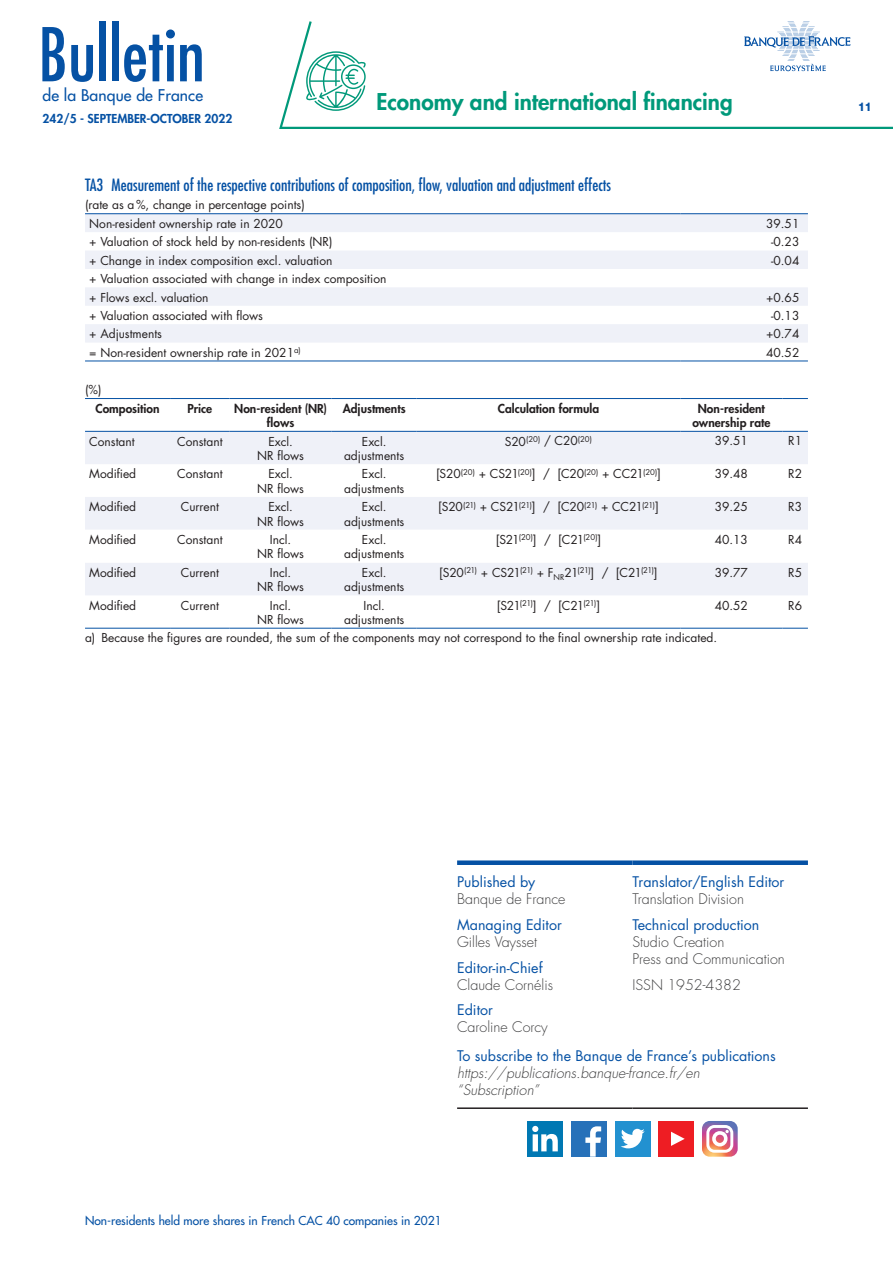
<style>
.page{position:relative;width:893px;height:1263px;background:#fff}
.page>*{position:absolute;margin:0;border:0;box-sizing:border-box;transform-origin:0 0}
.t1{font:condensed 72px "Futura Std";color:#0551a4}
.t2{font:800 22.5px "Futura Std";color:#00997a}
.t3{font:condensed 16.5px "Futura Std";color:#0551a4}
.t4{font:500 15.75px "Futura Std";letter-spacing:.01em;color:#0551a4}
.t5{font:14.25px "Futura Std";color:#0551a4}
.t6{font:300 14.25px/17.1px "Futura Std";color:#3e3e3f}
.t7{font:italic 300 14.25px/17.1px "Futura Std";color:#3e3e3f}
.t8{font:12px/14.4px "Futura Std";color:#231f20;text-align:center}
.t9{font:800 12px/14.4px "Futura Std";color:#231f20;text-align:center}
.t10{font:500 12px "Futura Std";color:#0551a4}
.t11{font:12px "Futura Std";letter-spacing:-.02em;color:#231f20}
.t12{font:800 12px "Futura Std";color:#0551a4}
.t13{font:800 12px "Helvetica Neue LT Std";color:#0551a4;scale:.9 1}
.t14{font:7.8px "Futura Std";color:#231f20}
.s1{font-size:12px}
</style>
<div class="page">
<svg style="left:279px;top:21px;width:614px;height:108px"></svg>
<svg style="left:306px;top:51px;width:60px;height:60px"></svg>
<svg style="left:744px;top:22px;width:106px;height:49px"></svg>
<div style="left:457px;top:860px;width:175px;height:5px;background:#0551a4"></div>
<div style="left:632px;top:860px;width:176px;height:5px;background:#0551a4"></div>
<hr style="left:457px;top:1107px;width:175px;height:2px;background:#231f20">
<hr style="left:632px;top:1107px;width:176px;height:2px;background:#231f20">
<div style="left:527px;top:1121px;width:36px;height:36px;background:#0078b3"></div>
<svg style="left:532px;top:1126px;width:26px;height:25px"></svg>
<div style="left:571px;top:1121px;width:36px;height:36px;background:#2771b9"></div>
<svg style="left:585px;top:1126px;width:16px;height:31px"></svg>
<div style="left:615px;top:1121px;width:35px;height:36px;background:#2291d0"></div>
<svg style="left:621px;top:1129px;width:24px;height:19px"></svg>
<div style="left:658px;top:1121px;width:36px;height:36px;background:#ee1d23"></div>
<svg style="left:671px;top:1132px;width:14px;height:14px"></svg>
<svg style="left:702px;top:1121px;width:36px;height:36px"></svg>
<svg style="left:85px;top:214px;width:723px;height:128px;fill:#eff1f8"></svg>
<hr style="left:85px;top:361px;width:595px;height:1px;background:#0551a4">
<hr style="left:680px;top:361px;width:128px;height:1px;background:#0551a4">
<hr style="left:85px;top:213px;width:595px;height:1px;background:#0551a4">
<hr style="left:680px;top:213px;width:128px;height:1px;background:#0551a4">
<svg style="left:85px;top:432px;width:723px;height:163px;fill:#eff1f8"></svg>
<svg style="left:85px;top:530px;width:723px;height:33px"></svg>
<hr style="left:85px;top:628px;width:85px;height:1px;background:#0551a4">
<hr style="left:170px;top:628px;width:60px;height:1px;background:#0551a4">
<hr style="left:230px;top:628px;width:102px;height:1px;background:#0551a4">
<hr style="left:332px;top:628px;width:85px;height:1px;background:#0551a4">
<hr style="left:417px;top:628px;width:263px;height:1px;background:#0551a4">
<hr style="left:680px;top:628px;width:102px;height:1px;background:#0551a4">
<svg style="left:782px;top:628px;width:26px;height:1px"></svg>
<hr style="left:85px;top:398px;width:85px;height:1px;background:#0551a4">
<hr style="left:170px;top:398px;width:60px;height:1px;background:#0551a4">
<hr style="left:230px;top:398px;width:102px;height:1px;background:#0551a4">
<hr style="left:332px;top:398px;width:85px;height:1px;background:#0551a4">
<hr style="left:417px;top:398px;width:263px;height:1px;background:#0551a4">
<hr style="left:680px;top:398px;width:102px;height:1px;background:#0551a4">
<svg style="left:782px;top:398px;width:26px;height:1px"></svg>
<hr style="left:85px;top:431px;width:85px;height:1px;background:#0551a4">
<hr style="left:170px;top:431px;width:60px;height:1px;background:#0551a4">
<hr style="left:230px;top:431px;width:102px;height:1px;background:#0551a4">
<hr style="left:332px;top:431px;width:85px;height:1px;background:#0551a4">
<hr style="left:417px;top:431px;width:263px;height:1px;background:#0551a4">
<hr style="left:680px;top:431px;width:102px;height:1px;background:#0551a4">
<svg style="left:782px;top:431px;width:26px;height:1px"></svg>
<h1 class="t1" style="left:38px;top:12px;width:168px">Bulletin</h1>
<h3 class="t4" style="left:43px;top:86px;width:162px">de la Banque de France</h3>
<p class="t12" style="left:43px;top:111px;width:191px">242/5 - SEPTEMBER-OCTOBER 2022</p>
<h2 class="t2" style="left:376px;top:88px;width:358px">Economy and international financing</h2>
<p class="t13" style="left:858px;top:99px;width:17px">11</p>
<h3 class="t3" style="left:85px;top:175px;width:528px">TA3 Measurement of the respective contributions of composition, flow, valuation and adjustment effects</h3>
<p class="t8" style="left:89px;top:196px;width:217px;line-height:18.5px;text-align:left;text-indent:-4px">(rate as a%, change in percentage points)<br>Non-resident ownership rate in 2020</p>
<p class="t8" style="left:766px;top:216px;width:35px">39.51</p>
<p class="t8" style="left:89px;top:235px;width:245px">+ Valuation of stock held by non-residents (NR)</p>
<p class="t8" style="left:771px;top:235px;width:30px">-0.23</p>
<p class="t8" style="left:89px;top:253px;width:245px">+ Change in index composition excl. valuation</p>
<p class="t8" style="left:771px;top:253px;width:30px">-0.04</p>
<p class="t8" style="left:89px;top:270px;width:299px;line-height:18.5px;text-align:left">+ Valuation associated with change in index composition + Flows excl. valuation</p>
<p class="t8" style="left:766px;top:290px;width:35px">+0.65</p>
<p class="t8" style="left:89px;top:308px;width:175px">+ Valuation associated with flows</p>
<p class="t8" style="left:771px;top:308px;width:30px">-0.13</p>
<p class="t8" style="left:89px;top:327px;width:74px">+ Adjustments</p>
<p class="t8" style="left:766px;top:327px;width:35px">+0.74</p>
<p class="t8" style="left:89px;top:345px;width:213px">= Non-resident ownership rate in 2021<sup>a)</sup></p>
<p class="t8" style="left:766px;top:345px;width:35px">40.52</p>
<p class="t8" style="left:85px;top:383px;width:18px">(%)</p>
<p class="t9" style="left:96px;top:401px;width:66px">Composition</p>
<p class="t9" style="left:187px;top:401px;width:26px">Price</p>
<p class="t9" style="left:234px;top:401px;width:94px">Non-resident (NR) flows</p>
<p class="t9" style="left:343px;top:401px;width:64px">Adjustments</p>
<p class="t9" style="left:498px;top:401px;width:103px">Calculation formula</p>
<p class="t9" style="left:692px;top:401px;width:80px">Non-resident ownership rate</p>
<p class="t8" style="left:89px;top:434px;width:47px">Constant</p>
<p class="t8" style="left:177px;top:434px;width:47px">Constant</p>
<p class="t8" style="left:257px;top:434px;width:48px">Excl.<br>NR flows</p>
<p class="t8" style="left:344px;top:434px;width:62px">Excl. adjustments</p>
<p class="t14" style="left:505px;top:434px;width:89px"><span class="s1">S20</span>(20) <span class="s1">/ C20</span>(20)</p>
<p class="t8" style="left:715px;top:434px;width:35px">39.51</p>
<p class="t8" style="left:788px;top:434px;width:15px">R1</p>
<p class="t8" style="left:89px;top:467px;width:48px">Modified</p>
<p class="t8" style="left:177px;top:467px;width:47px">Constant</p>
<p class="t8" style="left:257px;top:467px;width:48px">Excl.<br>NR flows</p>
<p class="t8" style="left:344px;top:467px;width:62px">Excl. adjustments</p>
<p class="t8" style="left:436px;top:467px;width:226px">[S20<sup>(20)</sup> + CS21<sup>(20)</sup>] / [C20<sup>(20)</sup> + CC21<sup>(20)</sup>]</p>
<p class="t8" style="left:715px;top:467px;width:35px">39.48</p>
<p class="t8" style="left:788px;top:467px;width:15px">R2</p>
<p class="t8" style="left:89px;top:500px;width:48px">Modified</p>
<p class="t8" style="left:181px;top:500px;width:40px">Current</p>
<p class="t8" style="left:257px;top:500px;width:48px">Excl.<br>NR flows</p>
<p class="t8" style="left:344px;top:500px;width:62px">Excl. adjustments</p>
<p class="t8" style="left:438px;top:500px;width:222px">[S20<sup>(21)</sup> + CS21<sup>(21)</sup>] / [C20<sup>(21)</sup> + CC21<sup>(21)</sup>]</p>
<p class="t8" style="left:715px;top:500px;width:35px">39.25</p>
<p class="t8" style="left:788px;top:500px;width:15px">R3</p>
<p class="t8" style="left:89px;top:532px;width:48px">Modified</p>
<p class="t8" style="left:177px;top:532px;width:47px">Constant</p>
<p class="t8" style="left:257px;top:532px;width:48px">Incl.<br>NR flows</p>
<p class="t8" style="left:344px;top:532px;width:62px">Excl. adjustments</p>
<p class="t8" style="left:496px;top:532px;width:107px">[S21<sup>(20)</sup>] / [C21<sup>(20)</sup>]</p>
<p class="t8" style="left:715px;top:532px;width:35px">40.13</p>
<p class="t8" style="left:788px;top:532px;width:15px">R4</p>
<p class="t8" style="left:89px;top:565px;width:48px">Modified</p>
<p class="t8" style="left:181px;top:565px;width:40px">Current</p>
<p class="t8" style="left:257px;top:565px;width:48px">Incl.<br>NR flows</p>
<p class="t8" style="left:344px;top:565px;width:62px">Excl. adjustments</p>
<p class="t11" style="left:439px;top:565px;width:220px">[S20<sup>(21)</sup> + CS21<sup>(21)</sup> + F<sub>NR</sub>21<sup>(21)</sup>] / [C21<sup>(21)</sup>]</p>
<p class="t8" style="left:715px;top:565px;width:35px">39.77</p>
<p class="t8" style="left:788px;top:565px;width:15px">R5</p>
<p class="t8" style="left:89px;top:598px;width:48px">Modified</p>
<p class="t8" style="left:181px;top:598px;width:40px">Current</p>
<p class="t8" style="left:257px;top:598px;width:48px">Incl.<br>NR flows</p>
<p class="t8" style="left:344px;top:598px;width:62px">Incl. adjustments</p>
<p class="t8" style="left:497px;top:598px;width:105px">[S21<sup>(21)</sup>] / [C21<sup>(21)</sup>]</p>
<p class="t8" style="left:715px;top:598px;width:35px">40.52</p>
<p class="t8" style="left:788px;top:598px;width:15px">R6</p>
<p class="t8" style="left:85px;top:631px;width:634px">a) Because the figures are rounded, the sum of the components may not correspond to the final ownership rate indicated.</p>
<p class="t5" style="left:457px;top:873px;width:80px">Published by</p>
<p class="t6" style="left:457px;top:891px;width:110px">Banque de France</p>
<p class="t5" style="left:457px;top:916px;width:106px">Managing Editor</p>
<p class="t6" style="left:457px;top:934px;width:82px">Gilles Vaysset</p>
<p class="t5" style="left:457px;top:958px;width:87px">Editor-in-Chief</p>
<p class="t6" style="left:457px;top:976px;width:97px">Claude Cornélis</p>
<p class="t5" style="left:457px;top:1001px;width:37px">Editor</p>
<p class="t6" style="left:457px;top:1019px;width:92px">Caroline Corcy</p>
<p class="t5" style="left:632px;top:873px;width:153px">Translator/English Editor</p>
<p class="t6" style="left:632px;top:891px;width:113px">Translation Division</p>
<p class="t5" style="left:632px;top:916px;width:128px">Technical production</p>
<p class="t6" style="left:632px;top:934px;width:154px">Studio Creation<br>Press and Communication</p>
<p class="t6" style="left:632px;top:976px;width:110px">ISSN 1952-4382</p>
<p class="t5" style="left:457px;top:1047px;width:320px">To subscribe to the Banque de France’s publications</p>
<p class="t7" style="left:457px;top:1065px;width:244px">https://publications.banque-france.fr/en “Subscription”</p>
<p class="t10" style="left:85px;top:1213px;width:358px">Non-residents held more shares in French CAC 40 companies in 2021</p>
</div>
